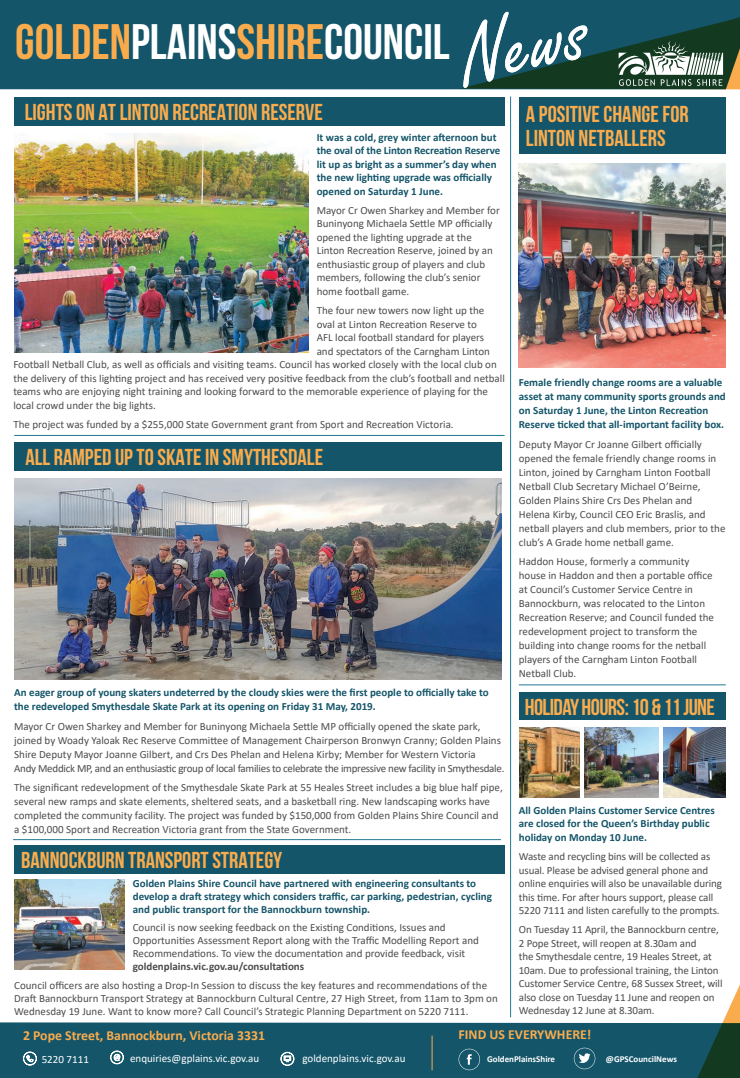
<style>
.page{position:relative;width:740px;height:1078px;background:#fff}
.page>*{position:absolute;margin:0;border:0;box-sizing:border-box;transform-origin:0 0}
.t1{font:92.9px "Freestyle Script";color:#fff}
.t2{font:700 49.8px "Bebas Neue";color:#fff}
.Story_Title{font:700 23px/24px "Bebas Neue";color:#faac4d}
.Story_Title-2{font:700 23px "Bebas Neue";letter-spacing:-.025em;color:#faac4d}
.t3{font:700 13.8px "Calibri";color:#faac4d}
.Small_Intro_Paragrap{font:11px/14px "Calibri";color:#4b4c4d}
.Small_Intro_Paragrap-2{font:700 11px/13.5px "Calibri";color:#14556a}
.t4{font:11px "Calibri";color:#fff}
.t5{font:700 9px "Calibri";color:#fff}
.s1{color:#faac4d}
.s2{font-weight:700}
</style>
<div class="page">
<div style="left:0;top:1022px;width:697px;height:55px;background:#14556a"></div>
<svg style="left:574px;top:1047px;width:21px;height:21px"></svg>
<svg style="left:458px;top:1048px;width:22px;height:21px"></svg>
<hr style="left:432px;top:1035px;width:1px;height:35px;background:#faac4d">
<svg style="left:281px;top:1051px;width:13px;height:14px"></svg>
<svg style="left:23px;top:1051px;width:14px;height:13px"></svg>
<svg style="left:110px;top:1050px;width:14px;height:13px"></svg>
<div style="left:0;top:0;width:740px;height:89px;background:#14556a"></div>
<svg style="left:460px;top:17px;width:280px;height:72px;background:#295858"></svg>
<svg style="left:697px;top:984px;width:43px;height:93px"></svg>
<hr style="left:510px;top:96px;width:1px;height:921px;background:#237893">
<div style="left:14px;top:845px;width:491px;height:28px;background:#14556a"></div>
<div style="left:15px;top:442px;width:487px;height:28px;background:#14556a"></div>
<img style="left:14px;top:478px;width:488px;height:201px">
<hr style="left:14px;top:435px;width:491px;height:1px;background:#237893">
<hr style="left:519px;top:684px;width:207px;height:1px;background:#237893">
<hr style="left:13px;top:839px;width:488px;height:1px;background:#237893">
<div style="left:519px;top:97px;width:207px;height:57px;background:#14556a"></div>
<div style="left:519px;top:692px;width:207px;height:27px;background:#14556a"></div>
<img style="left:519px;top:163px;width:207px;height:204px">
<div style="left:14px;top:97px;width:491px;height:29px;background:#14556a"></div>
<img style="left:15px;top:134px;width:293px;height:219px">
<img style="left:14px;top:879px;width:110px;height:90px">
<img style="left:664px;top:727px;width:61px;height:70px">
<img style="left:520px;top:727px;width:59px;height:70px">
<img style="left:585px;top:727px;width:74px;height:70px">
<p class="t2" style="left:15px;top:14px;width:436px"><span class="s1">GOLDEN</span>PLAINS<span class="s1">SHIRE</span>COUNCIL</p>
<p class="t1" style="left:449px;top:10px;width:132px;rotate:-13deg">News</p>
<p class="Story_Title" style="left:25px;top:100px;width:299px">LIGHTS ON AT LINTON RECREATION RESERVE</p>
<p class="Small_Intro_Paragrap-2" style="left:317px;top:130px;width:185px">It was a cold, grey winter afternoon but the oval of the Linton Recreation Reserve lit up as bright as a summer’s day when the new lighting upgrade was officially opened on Saturday 1 June.</p>
<p class="Small_Intro_Paragrap" style="left:317px;top:203px;width:185px;line-height:13.5px">Mayor Cr Owen Sharkey and Member for Buninyong Michaela Settle MP officially opened the lighting upgrade at the Linton Recreation Reserve, joined by an enthusiastic group of players and club members, following the club’s senior home football game.</p>
<p class="Small_Intro_Paragrap" style="left:317px;top:303px;width:169px">The four new towers now light up the</p>
<p class="Small_Intro_Paragrap" style="left:317px;top:316px;width:162px">oval at Linton Recreation Reserve to</p>
<p class="Small_Intro_Paragrap" style="left:317px;top:330px;width:169px">AFL local football standard for players</p>
<p class="Small_Intro_Paragrap" style="left:317px;top:343px;width:175px">and spectators of the Carngham Linton</p>
<p class="Small_Intro_Paragrap" style="left:13px;top:357px;width:485px">Football Netball Club, as well as officials and visiting teams. Council has worked closely with the local club on</p>
<p class="Small_Intro_Paragrap" style="left:13px;top:370px;width:493px">the delivery of this lighting project and has received very positive feedback from the club’s football and netball</p>
<p class="Small_Intro_Paragrap" style="left:13px;top:384px;width:476px">teams who are enjoying night training and looking forward to the memorable experience of playing for the</p>
<p class="Small_Intro_Paragrap" style="left:13px;top:397px;width:144px">local crowd under the big lights.</p>
<p class="Small_Intro_Paragrap" style="left:13px;top:417px;width:442px">The project was funded by a $255,000 State Government grant from Sport and Recreation Victoria.</p>
<p class="Story_Title" style="left:25px;top:445px;width:299px">ALL RAMPED UP TO SKATE IN SMYTHESDALE</p>
<p class="Small_Intro_Paragrap-2" style="left:14px;top:685px;width:476px;line-height:14px">An eager group of young skaters undeterred by the cloudy skies were the first people to officially take to the redeveloped Smythesdale Skate Park at its opening on Friday 31 May, 2019.</p>
<p class="Small_Intro_Paragrap" style="left:14px;top:718px;width:492px">Mayor Cr Owen Sharkey and Member for Buninyong Michaela Settle MP officially opened the skate park, joined by Woady Yaloak Rec Reserve Committee of Management Chairperson Bronwyn Cranny; Golden Plains Shire Deputy Mayor Joanne Gilbert, and Crs Des Phelan and Helena Kirby; Member for Western Victoria<br>Andy Meddick MP, and an enthusiastic group of local families to celebrate the impressive new facility in Smythesdale.</p>
<p class="Small_Intro_Paragrap" style="left:14px;top:780px;width:490px">The significant redevelopment of the Smythesdale Skate Park at 55 Heales Street includes a big blue half pipe, several new ramps and skate elements, sheltered seats, and a basketball ring. New landscaping works have completed the community facility. The project was funded by $150,000 from Golden Plains Shire Council and a $100,000 Sport and Recreation Victoria grant from the State Government.</p>
<p class="Story_Title" style="left:21px;top:847px;width:262px">BANNOCKBURN TRANSPORT STRATEGY</p>
<p class="Small_Intro_Paragrap-2" style="left:133px;top:876px;width:361px;line-height:13px">Golden Plains Shire Council have partnered with engineering consultants to develop a draft strategy which considers traffic, car parking, pedestrian, cycling and public transport for the Bannockburn township.</p>
<p class="Small_Intro_Paragrap" style="left:133px;top:920px;width:348px;line-height:13px">Council is now seeking feedback on the Existing Conditions, Issues and Opportunities Assessment Report along with the Traffic Modelling Report and Recommendations. To view the documentation and provide feedback, visit <span class="s2">goldenplains.vic.gov.au/consultations</span></p>
<p class="Small_Intro_Paragrap" style="left:14px;top:978px;width:485px;line-height:13px">Council officers are also hosting a Drop-In Session to discuss the key features and recommendations of the<br>Draft Bannockburn Transport Strategy at Bannockburn Cultural Centre, 27 High Street, from 11am to 3pm on<br>Wednesday 19 June. Want to know more? Call Council’s Strategic Planning Department on 5220 7111.</p>
<p class="Story_Title" style="left:526px;top:102px;width:164px">A POSITIVE CHANGE FOR<br>LINTON NETBALLERS</p>
<p class="Small_Intro_Paragrap-2" style="left:519px;top:375px;width:208px;line-height:14px">Female friendly change rooms are a valuable asset at many community sports grounds and on Saturday 1 June, the Linton Recreation Reserve ticked that all-important facility box.</p>
<p class="Small_Intro_Paragrap" style="left:519px;top:436px;width:208px">Deputy Mayor Cr Joanne Gilbert officially opened the female friendly change rooms in Linton, joined by Carngham Linton Football Netball Club Secretary Michael O’Beirne, Golden Plains Shire Crs Des Phelan and Helena Kirby, Council CEO Eric Braslis, and netball players and club members, prior to the club’s A Grade home netball game.</p>
<p class="Small_Intro_Paragrap" style="left:519px;top:554px;width:197px">Haddon House, formerly a community house in Haddon and then a portable office at Council’s Customer Service Centre in Bannockburn, was relocated to the Linton Recreation Reserve; and Council funded the redevelopment project to transform the building into change rooms for the netball players of the Carngham Linton Football Netball Club.</p>
<p class="Story_Title-2" style="left:525px;top:693px;width:192px">HOLIDAY HOURS: 10 &amp; 11 JUNE</p>
<p class="Small_Intro_Paragrap-2" style="left:519px;top:803px;width:197px">All Golden Plains Customer Service Centres are closed for the Queen’s Birthday public holiday on Monday 10 June.</p>
<p class="Small_Intro_Paragrap" style="left:519px;top:849px;width:205px;line-height:13.5px">Waste and recycling bins will be collected as usual. Please be advised general phone and online enquiries will also be unavailable during this time. For after hours support, please call 5220 7111 and listen carefully to the prompts.</p>
<p class="Small_Intro_Paragrap" style="left:519px;top:922px;width:205px;line-height:13.5px">On Tuesday 11 April, the Bannockburn centre, 2 Pope Street, will reopen at 8.30am and<br>the Smythesdale centre, 19 Heales Street, at 10am. Due to professional training, the Linton Customer Service Centre, 68 Sussex Street, will also close on Tuesday 11 June and reopen on Wednesday 12 June at 8.30am.</p>
<p class="t3" style="left:23px;top:1024px;width:243px">2 Pope Street, Bannockburn, Victoria 3331</p>
<p class="t4" style="left:42px;top:1051px;width:49px">5220 7111</p>
<p class="t4" style="left:130px;top:1049px;width:131px">enquiries@gplains.vic.gov.au</p>
<p class="t3" style="left:458px;top:1024px;width:134px">FIND US EVERYWHERE!</p>
<p class="t4" style="left:302px;top:1050px;width:105px">goldenplains.vic.gov.au</p>
<p class="t5" style="left:487px;top:1052px;width:70px">GoldenPlainsShire</p>
<p class="t5" style="left:606px;top:1052px;width:73px">@GPSCouncilNews</p>
</div>
